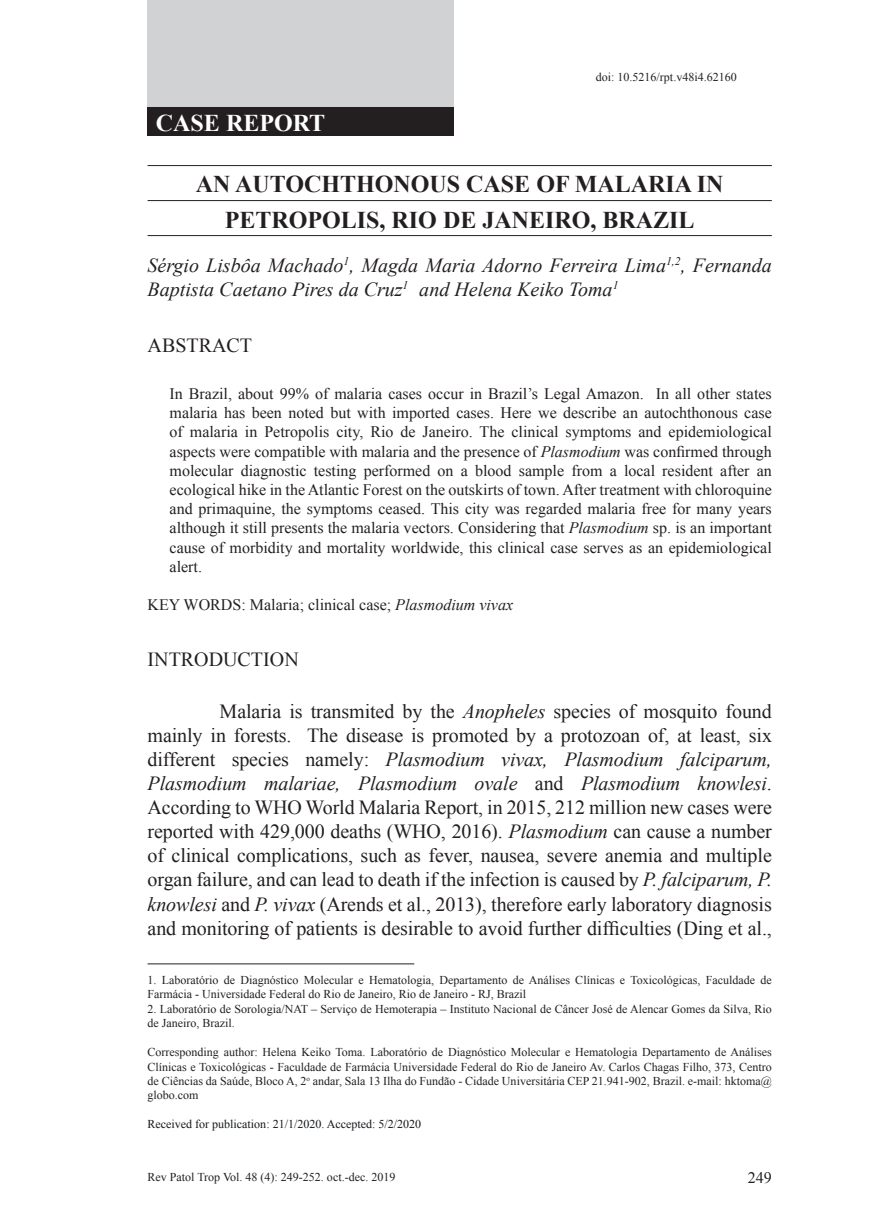
<style>
.page{position:relative;width:874px;height:1214px;background:#fff}
.page>*{position:absolute;margin:0;border:0;box-sizing:border-box;transform-origin:0 0}
.t1{font:700 24px/36px "Times New Roman";color:#231f20;text-align:center}
.t2{font:700 24px "Times New Roman";color:#fff}
.t3{font:20px/24px "Times New Roman";letter-spacing:-.005em;color:#231f20;text-align:justify}
.t4{font:italic 20px/24px "Times New Roman";color:#231f20}
.t5{font:16px/19.2px "Times New Roman";color:#231f20;text-align:justify}
.t6{font:12px/14.4px "Times New Roman";color:#231f20}
.t7{font:12px "Times New Roman";color:#15181c}
.s1{font-style:italic}
</style>
<div class="page">
<div style="left:147px;top:0;width:307px;height:108px;background:#d1d2d4"></div>
<div style="left:147px;top:108px;width:307px;height:28px;background:#231f20"></div>
<hr style="left:147px;top:200px;width:624px;height:1px;background:#231f20">
<hr style="left:147px;top:235px;width:624px;height:1px;background:#231f20">
<hr style="left:147px;top:165px;width:624px;height:1px;background:#231f20">
<hr style="left:147px;top:963px;width:267px;height:1px;background:#231f20">
<h1 class="t2" style="left:156px;top:106px;width:171px">CASE REPORT</h1>
<p class="t6" style="left:595px;top:70px;width:142px">doi: 10.5216/rpt.v48i4.62160</p>
<h1 class="t1" style="left:196px;top:165px;width:529px">AN AUTOCHTHONOUS CASE OF MALARIA IN<br>PETROPOLIS, RIO DE JANEIRO, BRAZIL</h1>
<p class="t4" style="left:147px;top:252px;width:625px">Sérgio Lisbôa Machado<sup>1</sup>, Magda Maria Adorno Ferreira Lima<sup>1,2</sup>, Fernanda<br>Baptista Caetano Pires da Cruz<sup>1</sup> and Helena Keiko Toma<sup>1</sup></p>
<p class="t3" style="left:147px;top:333px;width:106px">ABSTRACT</p>
<p class="t5" style="left:169px;top:384px;width:603px">In Brazil, about 99% of malaria cases occur in Brazil’s Legal Amazon. In all other states malaria has been noted but with imported cases. Here we describe an autochthonous case of malaria in Petropolis city, Rio de Janeiro. The clinical symptoms and epidemiological aspects were compatible with malaria and the presence of <span class="s1">Plasmodium</span> was confirmed through molecular diagnostic testing performed on a blood sample from a local resident after an ecological hike in the Atlantic Forest on the outskirts of town. After treatment with chloroquine and primaquine, the symptoms ceased. This city was regarded malaria free for many years although it still presents the malaria vectors. Considering that <span class="s1">Plasmodium</span> sp. is an important cause of morbidity and mortality worldwide, this clinical case serves as an epidemiological alert.</p>
<p class="t5" style="left:147px;top:595px;width:367px">KEY WORDS: Malaria; clinical case; <span class="s1">Plasmodium vivax</span></p>
<p class="t3" style="left:147px;top:647px;width:153px">INTRODUCTION</p>
<p class="t3" style="left:147px;top:699px;width:625px;text-indent:72px">Malaria is transmited by the <span class="s1">Anopheles</span> species of mosquito found mainly in forests. The disease is promoted by a protozoan of, at least, six different species namely: <span class="s1">Plasmodium vivax, Plasmodium falciparum, Plasmodium malariae, Plasmodium ovale</span> and <span class="s1">Plasmodium knowlesi</span>.<br>According to WHO World Malaria Report, in 2015, 212 million new cases were reported with 429,000 deaths (WHO, 2016). <span class="s1">Plasmodium</span> can cause a number of clinical complications, such as fever, nausea, severe anemia and multiple organ failure, and can lead to death if the infection is caused by <span class="s1">P. falciparum, P. knowlesi</span> and <span class="s1">P. vivax</span> (Arends et al., 2013), therefore early laboratory diagnosis and monitoring of patients is desirable to avoid further difficulties (Ding et al.,</p>
<p class="t6" style="left:147px;top:972px;width:625px">1. Laboratório de Diagnóstico Molecular e Hematologia, Departamento de Análises Clínicas e Toxicológicas, Faculdade de<br>Farmácia - Universidade Federal do Rio de Janeiro, Rio de Janeiro - RJ, Brazil</p>
<p class="t6" style="left:147px;top:1001px;width:625px">2. Laboratório de Sorologia/NAT – Serviço de Hemoterapia – Instituto Nacional de Câncer José de Alencar Gomes da Silva, Rio de Janeiro, Brazil.</p>
<p class="t6" style="left:147px;top:1044px;width:625px;text-align:justify">Corresponding author: Helena Keiko Toma. Laboratório de Diagnóstico Molecular e Hematologia Departamento de Análises Clínicas e Toxicológicas - Faculdade de Farmácia Universidade Federal do Rio de Janeiro Av. Carlos Chagas Filho, 373, Centro de Ciências da Saúde, Bloco A, 2<sup>o</sup> andar, Sala 13 Ilha do Fundão - Cidade Universitária CEP 21.941-902, Brazil. e-mail: hktoma@ globo.com</p>
<p class="t7" style="left:147px;top:1115px;width:275px">Received for publication: 21/1/2020. Accepted: 5/2/2020</p>
<p class="t6" style="left:147px;top:1169px;width:249px">Rev Patol Trop Vol. 48 (4): 249-252. oct.-dec. 2019</p>
<p class="t5" style="left:747px;top:1167px;width:25px">249</p>
</div>
